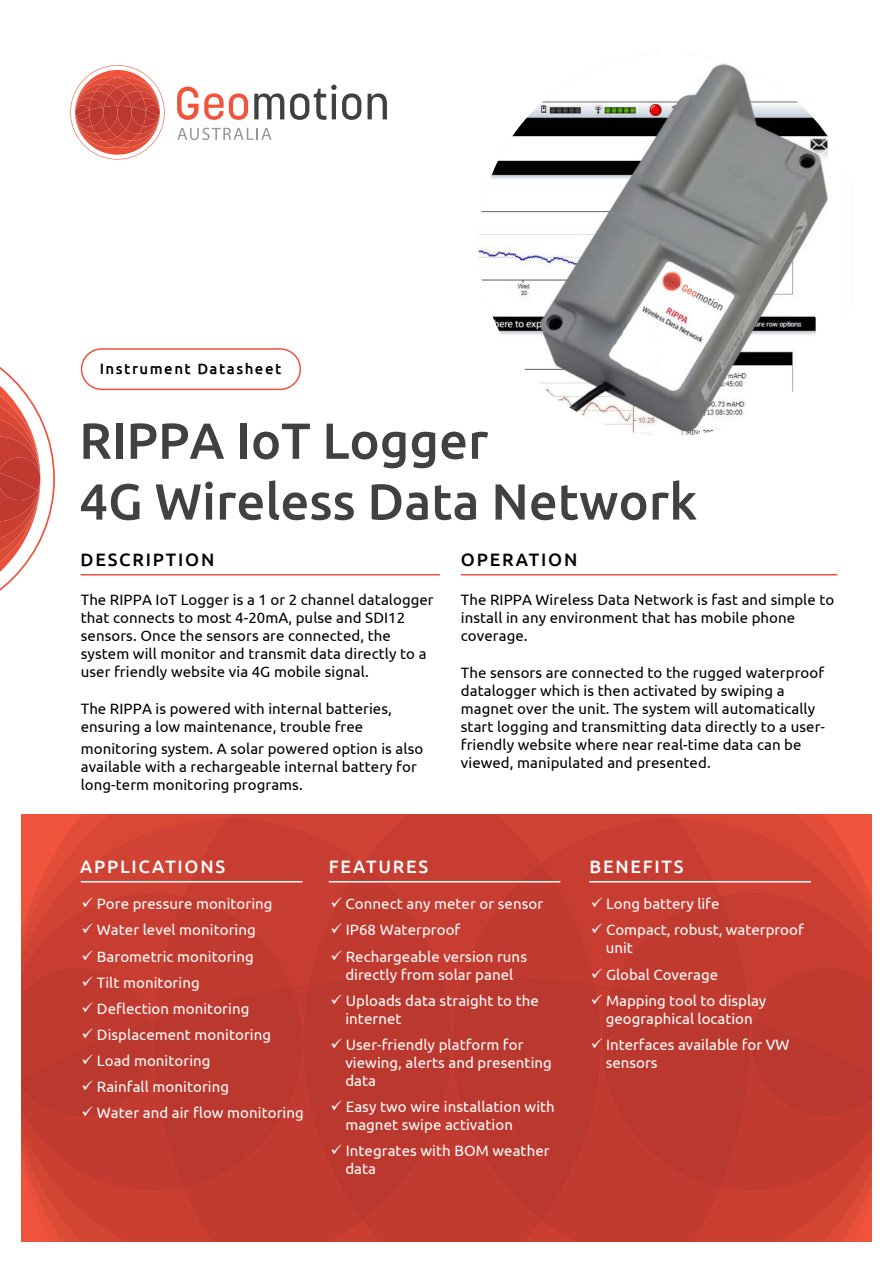
<style>
.page{position:relative;width:893px;height:1263px;background:#fff}
.page>*{position:absolute;margin:0;border:0;box-sizing:border-box;transform-origin:0 0}
.t1{font:500 50.7px/60.8px "Ubuntu";color:#414042}
.t2{font:500 18px "Ubuntu";letter-spacing:.1em;color:#fff}
.t3{font:500 18px "Ubuntu";letter-spacing:.1em;color:#000}
.t4{font:15px/18px "Ubuntu";letter-spacing:.005em;color:#000}
.t5{font:15px/18px "Ubuntu";letter-spacing:.005em;color:#fff}
.t6{font:500 15px "Ubuntu";letter-spacing:.1em;color:#000}
</style>
<div class="page">
<svg style="left:0;top:367px;width:55px;height:224px"></svg>
<svg style="left:177px;top:128px;width:94px;height:12px"></svg>
<svg style="left:177px;top:87px;width:71px;height:33px"></svg>
<svg style="left:254px;top:93px;width:30px;height:26px"></svg>
<svg style="left:290px;top:85px;width:71px;height:35px"></svg>
<svg style="left:368px;top:93px;width:19px;height:26px"></svg>
<svg style="left:70px;top:65px;width:95px;height:95px"></svg>
<div style="left:81px;top:348px;width:220px;height:42px;border:2px solid #f0533c;border-radius:20px"></div>
<hr style="left:81px;top:574px;width:359px;height:1px;background:#f0533c">
<hr style="left:461px;top:574px;width:376px;height:1px;background:#f0533c">
<svg style="left:21px;top:814px;width:851px;height:428px;fill:#c33b30"></svg>
<hr style="left:329px;top:881px;width:231px;height:1px;background:#fff">
<hr style="left:81px;top:881px;width:221px;height:1px;background:#fff">
<hr style="left:589px;top:881px;width:222px;height:1px;background:#fff">
<img style="left:479px;top:53px;width:349px;height:383px">
<p class="t6" style="left:100px;top:362px;width:183px">Instrument Datasheet</p>
<h1 class="t1" style="left:79px;top:413px;width:619px">RIPPA IoT Logger<br>4G Wireless Data Network</h1>
<p class="t3" style="left:81px;top:552px;width:135px">DESCRIPTION</p>
<p class="t3" style="left:461px;top:552px;width:118px">OPERATION</p>
<p class="t4" style="left:81px;top:591px;width:354px">The RIPPA IoT Logger is a 1 or 2 channel datalogger that connects to most 4-20mA, pulse and SDI12 sensors. Once the sensors are connected, the system will monitor and transmit data directly to a user friendly website via 4G mobile signal.</p>
<p class="t4" style="left:81px;top:701px;width:313px">The RIPPA is powered with internal batteries, ensuring a low maintenance, trouble free</p>
<p class="t4" style="left:81px;top:740px;width:344px">monitoring system. A solar powered option is also available with a rechargeable internal battery for long-term monitoring programs.</p>
<p class="t4" style="left:461px;top:591px;width:375px">The RIPPA Wireless Data Network is fast and simple to install in any environment that has mobile phone coverage.</p>
<p class="t4" style="left:461px;top:665px;width:366px">The sensors are connected to the rugged waterproof datalogger which is then activated by swiping a magnet over the unit. The system will automatically start logging and transmitting data directly to a user&shy;friendly website where near real-time data can be viewed, manipulated and presented.</p>
<p class="t2" style="left:80px;top:859px;width:147px">APPLICATIONS</p>
<p class="t5" style="left:81px;top:896px;width:193px">✔ Pore pressure monitoring</p>
<p class="t5" style="left:81px;top:922px;width:176px">✔ Water level monitoring</p>
<p class="t5" style="left:81px;top:948px;width:174px">✔ Barometric monitoring</p>
<p class="t5" style="left:81px;top:974px;width:120px">✔ Tilt monitoring</p>
<p class="t5" style="left:81px;top:1000px;width:169px">✔ Deflection monitoring</p>
<p class="t5" style="left:81px;top:1026px;width:191px">✔ Displacement monitoring</p>
<p class="t5" style="left:81px;top:1052px;width:131px">✔ Load monitoring</p>
<p class="t5" style="left:81px;top:1078px;width:149px">✔ Rainfall monitoring</p>
<p class="t5" style="left:81px;top:1105px;width:224px">✔ Water and air flow monitoring</p>
<p class="t2" style="left:329px;top:859px;width:101px">FEATURES</p>
<p class="t5" style="left:330px;top:896px;width:214px">✔ Connect any meter or sensor</p>
<p class="t5" style="left:330px;top:922px;width:132px">✔ IP68 Waterproof</p>
<p class="t5" style="left:330px;top:948px;width:198px;text-align:center">✔ Rechargeable version runs directly from solar panel</p>
<p class="t5" style="left:345px;top:992px;width:195px;text-indent:-15px">✔ Uploads data straight to the internet</p>
<p class="t5" style="left:345px;top:1036px;width:208px;text-indent:-15px">✔ User-friendly platform for viewing, alerts and presenting data</p>
<p class="t5" style="left:345px;top:1098px;width:211px;text-indent:-15px">✔ Easy two wire installation with magnet swipe activation</p>
<p class="t5" style="left:345px;top:1142px;width:206px;text-indent:-15px">✔ Integrates with BOM weather data</p>
<p class="t2" style="left:589px;top:859px;width:96px">BENEFITS</p>
<p class="t5" style="left:591px;top:896px;width:130px">✔ Long battery life</p>
<p class="t5" style="left:606px;top:922px;width:199px;text-indent:-15px">✔ Compact, robust, waterproof unit</p>
<p class="t5" style="left:591px;top:966px;width:129px">✔ Global Coverage</p>
<p class="t5" style="left:591px;top:992px;width:177px;text-align:center">✔ Mapping tool to display geographical location</p>
<p class="t5" style="left:606px;top:1036px;width:185px;text-indent:-15px">✔ Interfaces available for VW sensors</p>
</div>
